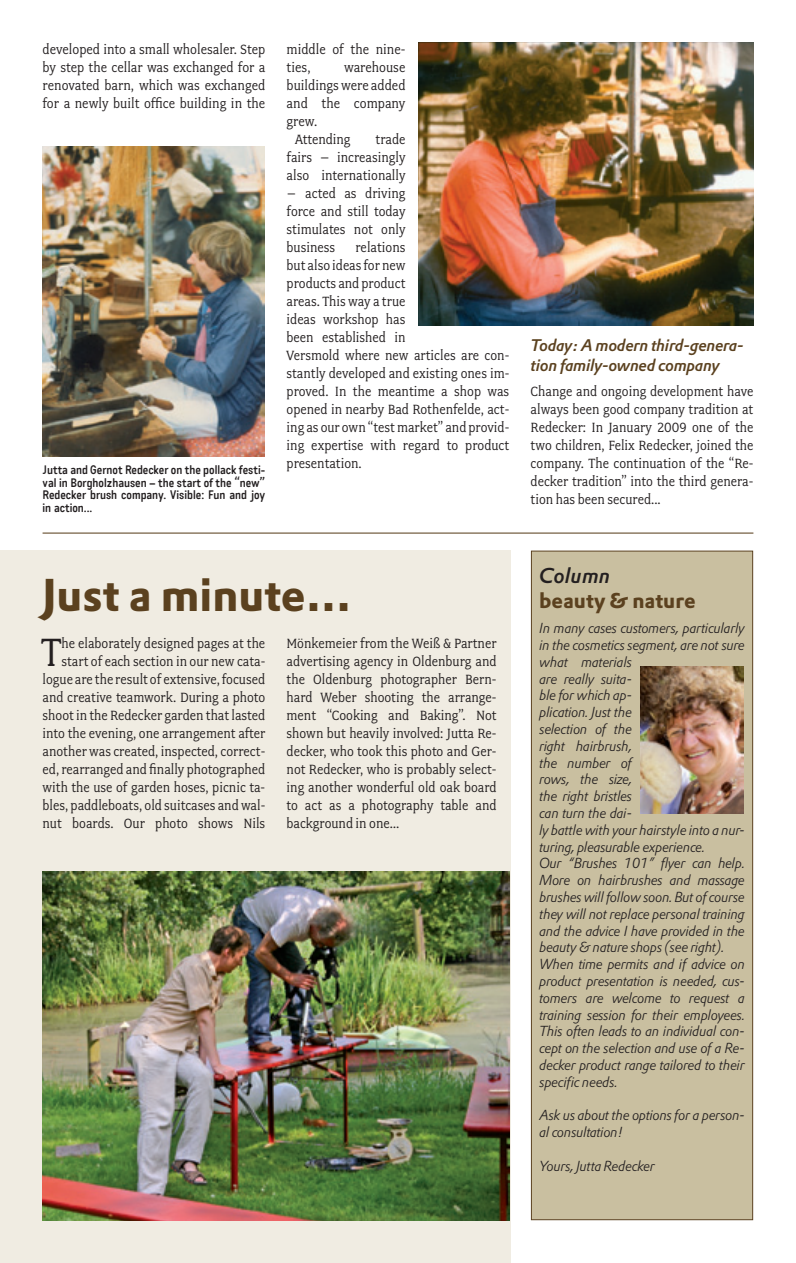
<style>
.page{position:relative;width:796px;height:1263px;background:#fff}
.page>*{position:absolute;margin:0;border:0;box-sizing:border-box;transform-origin:0 0}
.t1{font:45px "DTL Prokyon T Bold";color:#5b411f}
.t2{font:44.25px "Fairplex Narrow";color:#231f20}
.t3{font:21px "DTL Prokyon ST Bold";color:#5b411f}
.t4{font:italic 21px "DTL Prokyon T Medium";color:#231f20}
.t5{font:italic 16.5px/19.8px "DTL Prokyon ST Medium";letter-spacing:-.02em;color:#5b411f}
.t6{font:15px/18px "Fairplex Narrow";color:#231f20;text-align:justify}
.t7{font:italic 14.25px/16.8px "DTL Prokyon T Light";letter-spacing:-.025em;color:#231f20}
.t8{font:600 12px/12.6px "Katarine";color:#231f20;text-align:justify}
</style>
<div class="page">
<div style="left:0;top:551px;width:510px;height:712px;background:#f0ece2"></div>
<div style="left:530px;top:551px;width:222px;height:669px;background:#c9bfa0;border:1px solid #5b411f"></div>
<img style="left:43px;top:871px;width:466px;height:349px">
<hr style="left:43px;top:532px;width:710px;height:2px;background:#5b411f">
<img style="left:43px;top:146px;width:222px;height:311px">
<img style="left:418px;top:43px;width:335px;height:282px">
<img style="left:640px;top:666px;width:103px;height:148px">
<p class="t6" style="left:43px;top:40px;width:224px">developed into a small wholesaler. Step by step the cellar was exchanged for a renovated barn, which was exchanged for a newly built office building in the</p>
<p class="t6" style="left:286px;top:40px;width:120px">middle of the nine&shy;ties,</p>
<p class="t6" style="left:344px;top:58px;width:63px">warehouse</p>
<p class="t6" style="left:286px;top:76px;width:120px">buildings were added</p>
<p class="t6" style="left:286px;top:94px;width:120px">and the company</p>
<p class="t6" style="left:286px;top:112px;width:32px">grew.</p>
<p class="t6" style="left:295px;top:130px;width:57px">Attending</p>
<p class="t6" style="left:286px;top:130px;width:120px;text-indent:89px">trade fairs – increasingly also internationally</p>
<p class="t6" style="left:286px;top:184px;width:120px">– acted as driving force and still today stimulates not only business</p>
<p class="t6" style="left:286px;top:238px;width:224px;text-align:left;text-indent:69px">relations<br>but also ideas for new<br>products and product<br>areas. This way a true<br>ideas workshop has<br>been established in<br>Versmold where new articles are con&shy;stantly developed and existing ones im&shy;proved. In the meantime a shop was opened in nearby Bad Rothenfelde, act&shy;ing as our own “test market” and provid&shy;ing expertise with regard to product presentation.</p>
<p class="t8" style="left:43px;top:463px;width:224px">Jutta and Gernot Redecker on the pollack festi&shy;val in Borgholzhausen – the start of the “new” Redecker brush company. Visible: Fun and joy in action...</p>
<p class="t5" style="left:530px;top:335px;width:214px">Today: A modern third-genera&shy;tion family-owned company</p>
<p class="t6" style="left:530px;top:382px;width:224px">Change and ongoing development have always been good company tradition at Redecker: In January 2009 one of the two children, Felix Redecker, joined the company. The continuation of the “Re&shy;decker tradition” into the third genera&shy;tion has been secured...</p>
<h1 class="t1" style="left:43px;top:565px;width:310px">Just a minute…</h1>
<p class="t6" style="left:286px;top:634px;width:211px">Mönkemeier from the Weiß &amp; Partner advertising agency in Oldenburg and the Oldenburg photographer Bern&shy;hard Weber shooting the arrange&shy;ment “Cooking and Baking”. Not shown but heavily involved: Jutta Re&shy;decker, who took this photo and Ger&shy;not Redecker, who is probably select&shy;ing another wonderful old oak board to act as a photography table and background in one…</p>
<p class="t6" style="left:43px;top:634px;width:224px;text-align:right">he elaborately designed pages at the start of each section in our new cata&shy;logue are the result of extensive, focused and creative teamwork. During a photo shoot in the Redecker garden that lasted into the evening, one arrangement after another was created, inspected, correct&shy;ed, rearranged and finally photographed with the use of garden hoses, picnic ta&shy;bles, paddleboats, old suitcases and wal&shy;nut boards. Our photo shows Nils</p>
<h2 class="t2" style="left:41px;top:627px;width:22px">T</h2>
<h3 class="t4" style="left:539px;top:561px;width:72px">Column</h3>
<h3 class="t3" style="left:539px;top:586px;width:158px">beauty &amp; nature</h3>
<p class="t7" style="left:539px;top:620px;width:207px">In many cases customers, particularly in the cosmetics segment, are not sure what materials<br>are really suita-<br>ble for which ap-<br>plication. Just the<br>selection of the<br>right hairbrush,<br>the number of<br>rows, the size,<br>the right bristles<br>can turn the dai-<br>ly battle with your hairstyle into a nur&shy;turing, pleasurable experience.<br>Our “Brushes 101” flyer can help.<br>More on hairbrushes and massage brushes will follow soon. But of course they will not replace personal training and the advice I have provided in the beauty &amp; nature shops (see right).<br>When time permits and if advice on product presentation is needed, cus&shy;tomers are welcome to request a training session for their employees.<br>This often leads to an individual con&shy;cept on the selection and use of a Re&shy;decker product range tailored to their specific needs.</p>
<p class="t7" style="left:539px;top:1107px;width:207px">Ask us about the options for a person&shy;al consultation!</p>
<p class="t7" style="left:539px;top:1157px;width:117px">Yours, Jutta Redecker</p>
</div>
